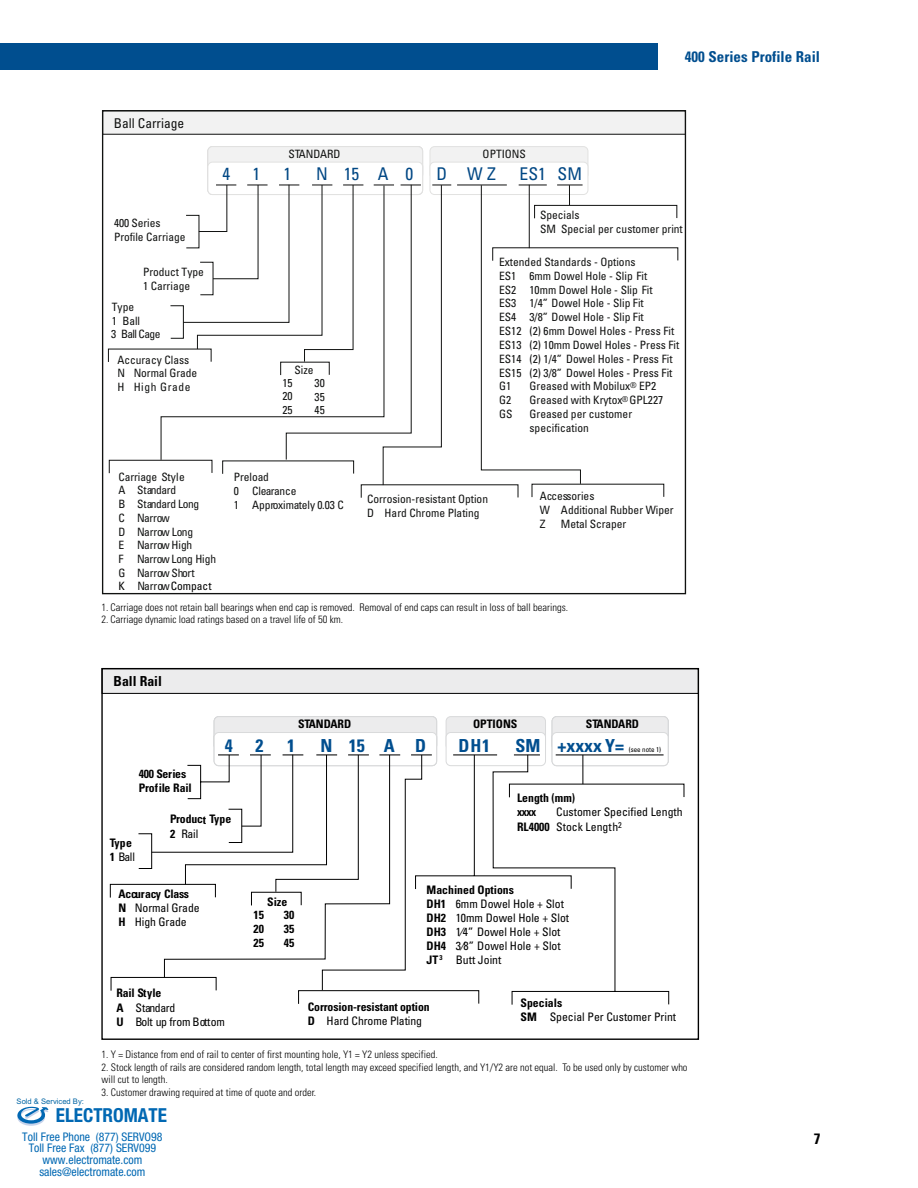
<style>
.page{position:relative;width:918px;height:1188px;background:#fff}
.page>*{position:absolute;margin:0;border:0;box-sizing:border-box;transform-origin:0 0}
.t1{font:700 condensed 19.35px "Helvetica Neue";color:#0168b3}
.t2{font:700 condensed 18px "Univers";color:#004e8f}
.t3{font:condensed 17.55px "Univers";color:#004784}
.t4{font:700 condensed 15px "Univers";color:#004e8f}
.t5{font:700 condensed 15px "Univers";color:#000}
.t6{font:700 condensed 13.8px "Univers";color:#000}
.t7{font:condensed 13.5px "Univers";color:#111211}
.t8{font:condensed 11.85px/11.9px "Helvetica Neue";color:#0168b3;text-align:center}
.t9{font:condensed 11.7px/14.1px "Univers";color:#000}
.t10{font:700 condensed 11.7px/14.1px "Univers";letter-spacing:-.01em;color:#000}
.t11{font:condensed 11.55px/13.8px "Univers";color:#111211}
.t12{font:condensed 11.55px "Univers";color:#000}
.t13{font:condensed 11.55px "Univers";letter-spacing:-.05em;color:#111211}
.t14{font:300 condensed 10.5px/12.6px "Univers";color:#000}
.t15{font:7.65px "Arial";color:#0065a4}
.t16{font:condensed 6.9px "Univers";color:#000}
.s1{color:#111211}
.s2{font-weight:400}
.s3{font-weight:700}
</style>
<div class="page">
<div style="left:0;top:43px;width:657px;height:27px;background:#004e8f"></div>
<div style="left:103px;top:111px;width:582px;height:24px;background:#f2f2f2"></div>
<div style="left:102px;top:110px;width:584px;height:25px;border:1px solid #111211"></div>
<div style="left:208px;top:147px;width:215px;height:32px;background:#f2f2f2;border-radius:5px"></div>
<div style="left:208px;top:146px;width:215px;height:33px;border:1px solid #e2e2e1;border-radius:5px"></div>
<div style="left:208px;top:162px;width:215px;height:33px;background:#fff;border-radius:5px"></div>
<div style="left:208px;top:162px;width:215px;height:33px;border:1px solid #e2e2e1;border-radius:5px"></div>
<div style="left:430px;top:147px;width:158px;height:32px;background:#f2f2f2;border-radius:5px"></div>
<div style="left:430px;top:146px;width:158px;height:33px;border:1px solid #e2e2e1;border-radius:5px"></div>
<div style="left:430px;top:162px;width:158px;height:33px;background:#fff;border-radius:5px"></div>
<div style="left:430px;top:162px;width:158px;height:33px;border:1px solid #e2e2e1;border-radius:5px"></div>
<svg style="left:361px;top:205px;width:318px;height:293px"></svg>
<svg style="left:160px;top:184px;width:421px;height:302px"></svg>
<div style="left:102px;top:669px;width:596px;height:24px;background:#ececed"></div>
<div style="left:102px;top:668px;width:597px;height:26px;border:1px solid #000"></div>
<div style="left:446px;top:717px;width:100px;height:33px;background:#ececed;border-radius:5px"></div>
<div style="left:446px;top:716px;width:100px;height:34px;border:1px solid #d9dadb;border-radius:5px"></div>
<div style="left:446px;top:733px;width:100px;height:33px;background:#fff;border-radius:5px"></div>
<div style="left:446px;top:732px;width:100px;height:34px;border:1px solid #d9dadb;border-radius:5px"></div>
<div style="left:214px;top:717px;width:223px;height:33px;background:#ececed;border-radius:5px"></div>
<div style="left:214px;top:716px;width:223px;height:34px;border:1px solid #d9dadb;border-radius:5px"></div>
<div style="left:214px;top:733px;width:223px;height:33px;background:#fff;border-radius:5px"></div>
<div style="left:214px;top:732px;width:223px;height:34px;border:1px solid #d9dadb;border-radius:5px"></div>
<div style="left:552px;top:717px;width:116px;height:33px;background:#ececed;border-radius:5px"></div>
<div style="left:552px;top:716px;width:116px;height:34px;border:1px solid #d9dadb;border-radius:5px"></div>
<div style="left:552px;top:733px;width:116px;height:33px;background:#fff;border-radius:5px"></div>
<div style="left:552px;top:732px;width:116px;height:34px;border:1px solid #d9dadb;border-radius:5px"></div>
<svg style="left:110px;top:833px;width:212px;height:171px"></svg>
<svg style="left:151px;top:833px;width:13px;height:59px"></svg>
<svg style="left:164px;top:754px;width:158px;height:224px"></svg>
<svg style="left:322px;top:754px;width:363px;height:251px"></svg>
<hr style="left:453px;top:754px;width:44px;height:1px;background:#000">
<svg style="left:411px;top:754px;width:21px;height:1px"></svg>
<svg style="left:514px;top:754px;width:26px;height:1px"></svg>
<svg style="left:583px;top:755px;width:1px;height:29px"></svg>
<hr style="left:556px;top:754px;width:108px;height:1px;background:#000">
<svg style="left:17px;top:1106px;width:31px;height:20px"></svg>
<p class="t7" style="left:114px;top:114px;width:72px">Ball Carriage</p>
<p class="t11" style="left:289px;top:147px;width:54px">STANDARD</p>
<p class="t11" style="left:299px;top:148px;width:44px">Standard</p>
<p class="t11" style="left:483px;top:147px;width:45px">OPTIONS</p>
<p class="t4" style="left:685px;top:48px;width:137px">400 Series Profile Rail</p>
<h3 class="t3" style="left:437px;top:163px;width:12px">D</h3>
<h3 class="t3" style="left:520px;top:163px;width:64px">ES1 SM</h3>
<p class="t11" style="left:540px;top:208px;width:144px">Specials<br>SM Special per customer print</p>
<p class="t11" style="left:499px;top:255px;width:182px">Extended Standards - Options<br>ES1 6mm Dowel Hole - Slip Fit<br>ES2 10mm Dowel Hole - Slip Fit<br>ES3 1/4” Dowel Hole - Slip Fit<br>ES4 3/8” Dowel Hole - Slip Fit<br>ES12 (2) 6mm Dowel Holes - Press Fit<br>ES13 (2) 10mm Dowel Holes - Press Fit<br>ES14 (2) 1/4” Dowel Holes - Press Fit<br>ES15 (2) 3/8” Dowel Holes - Press Fit<br>G1</p>
<h3 class="t3" style="left:223px;top:163px;width:9px">4</h3>
<h3 class="t3" style="left:253px;top:163px;width:9px">1</h3>
<h3 class="t3" style="left:284px;top:163px;width:9px">1</h3>
<h3 class="t3" style="left:316px;top:163px;width:99px">N15 A0</h3>
<h3 class="t3" style="left:467px;top:163px;width:30px">W Z</h3>
<p class="t11" style="left:114px;top:216px;width:73px">400 Series<br>Profile Carriage</p>
<p class="t11" style="left:143px;top:265px;width:62px">Product Type<br>1 Carriage</p>
<p class="t11" style="left:112px;top:300px;width:30px">Type<br>1 Ball</p>
<p class="t13" style="left:111px;top:326px;width:51px">3 Ball Cage</p>
<p class="t11" style="left:118px;top:352px;width:81px">Accuracy Class<br>N Normal Grade<br>H High Grade</p>
<p class="t11" style="left:295px;top:363px;width:21px">Size</p>
<p class="t11" style="left:283px;top:375px;width:12px;text-align:justify">15<br>20<br>25</p>
<p class="t11" style="left:315px;top:376px;width:12px;text-align:justify">30<br>35<br>45</p>
<p class="t11" style="left:530px;top:379px;width:128px">Greased with Mobilux<sup>®</sup> EP2</p>
<p class="t11" style="left:499px;top:393px;width:14px">G2</p>
<p class="t11" style="left:530px;top:393px;width:135px">Greased with Krytox<sup>®</sup> GPL227</p>
<p class="t11" style="left:499px;top:407px;width:15px">GS</p>
<p class="t11" style="left:530px;top:407px;width:104px">Greased per customer specification</p>
<p class="t11" style="left:119px;top:469px;width:99px">Carriage Style<br>A Standard<br>B Standard Long<br>C Narrow<br>D Narrow Long<br>E Narrow High<br>F Narrow Long High<br>G Narrow Short</p>
<p class="t11" style="left:234px;top:470px;width:111px">Preload<br>0 Clearance<br>1 Approximately 0.03 C</p>
<p class="t12" style="left:119px;top:578px;width:8px">K</p>
<p class="t12" style="left:137px;top:578px;width:76px"><span class="s1">Narrow</span>Compact</p>
<p class="t11" style="left:367px;top:492px;width:123px">Corrosion-resistant Option<br>D Hard Chrome Plating</p>
<p class="t11" style="left:540px;top:489px;width:135px">Accessories<br>W Additional Rubber Wiper<br>Z</p>
<p class="t11" style="left:561px;top:517px;width:67px">Metal Scraper</p>
<p class="t14" style="left:101px;top:600px;width:468px">1. Carriage does not retain ball bearings when end cap is removed. Removal of end caps can result in loss of ball bearings.</p>
<p class="t14" style="left:101px;top:613px;width:243px">2. Carriage dynamic load ratings based on a travel life of 50 km.</p>
<p class="t6" style="left:114px;top:673px;width:50px">Ball Rail</p>
<p class="t10" style="left:298px;top:717px;width:55px">STANDARD</p>
<p class="t10" style="left:473px;top:717px;width:46px">OPTIONS</p>
<p class="t10" style="left:586px;top:717px;width:55px">STANDARD</p>
<h2 class="t2" style="left:225px;top:735px;width:9px">4</h2>
<h2 class="t2" style="left:256px;top:735px;width:9px">2</h2>
<h2 class="t2" style="left:287px;top:735px;width:9px">1</h2>
<h2 class="t2" style="left:321px;top:735px;width:107px">N15A D</h2>
<h2 class="t2" style="left:515px;top:735px;width:110px">SM +xxxx Y=</h2>
<h2 class="t2" style="left:458px;top:735px;width:33px">DH1</h2>
<p class="t16" style="left:629px;top:746px;width:34px">(see note 1)</p>
<p class="t10" style="left:139px;top:766px;width:54px">400 Series<br>Profile Rail</p>
<p class="t10" style="left:170px;top:812px;width:63px">Product Type<br>2 <span class="s2">Rail</span></p>
<p class="t10" style="left:110px;top:836px;width:27px">Type<br>1 <span class="s2">Ball</span></p>
<p class="t9" style="left:118px;top:887px;width:83px"><span class="s3">Accuracy Class<br>N</span> Normal Grade<br><span class="s3">H</span> High Grade</p>
<p class="t10" style="left:267px;top:895px;width:22px">Size</p>
<p class="t10" style="left:254px;top:908px;width:12px;text-align:justify">15<br>20<br>25</p>
<p class="t10" style="left:284px;top:908px;width:12px;text-align:justify">30<br>35<br>45</p>
<p class="t9" style="left:116px;top:986px;width:110px"><span class="s3">Rail Style<br>A</span> Standard<br><span class="s3">U</span> Bolt up from Bottom</p>
<p class="t10" style="left:517px;top:791px;width:60px">Length (mm) xxxx</p>
<p class="t9" style="left:517px;top:805px;width:167px;text-indent:39px">Customer Specified Length<br><span class="s3">RL4000</span> Stock Length<sup>2</sup></p>
<p class="t9" style="left:427px;top:882px;width:144px"><span class="s3">Machined Options<br>DH1</span> 6mm Dowel Hole + Slot<br><span class="s3">DH2</span> 10mm Dowel Hole + Slot<br><span class="s3">DH3</span> 1⁄4” Dowel Hole + Slot<br><span class="s3">DH4</span> 3⁄8” Dowel Hole + Slot<br><span class="s3">JT</span><sup>3</sup> Butt Joint</p>
<p class="t10" style="left:308px;top:1000px;width:123px">Corrosion-resistant option<br>D <span class="s2">Hard Chrome Plating</span></p>
<p class="t9" style="left:521px;top:996px;width:157px"><span class="s3">Specials<br>SM</span> Special Per Customer Print</p>
<p class="t14" style="left:102px;top:1048px;width:338px">1. Y = Distance from end of rail to center of first mounting hole, Y1 = Y2 unless specified.</p>
<p class="t14" style="left:102px;top:1061px;width:587px">2. Stock length of rails are considered random length, total length may exceed specified length, and Y1/Y2 are not equal. To be used only by customer who will cut to length.</p>
<p class="t14" style="left:102px;top:1086px;width:216px">3. Customer drawing required at time of quote and order.</p>
<h1 class="t1" style="left:56px;top:1104px;width:113px">ELECTROMATE</h1>
<p class="t8" style="left:22px;top:1130px;width:142px">Toll Free Phone (877) SERVO98<br>Toll Free Fax (877) SERV099 www.electromate.com sales@electromate.com</p>
<p class="t15" style="left:17px;top:1097px;width:69px">Sold &amp; Serviced By:</p>
<p class="t5" style="left:814px;top:1130px;width:8px">7</p>
</div>
